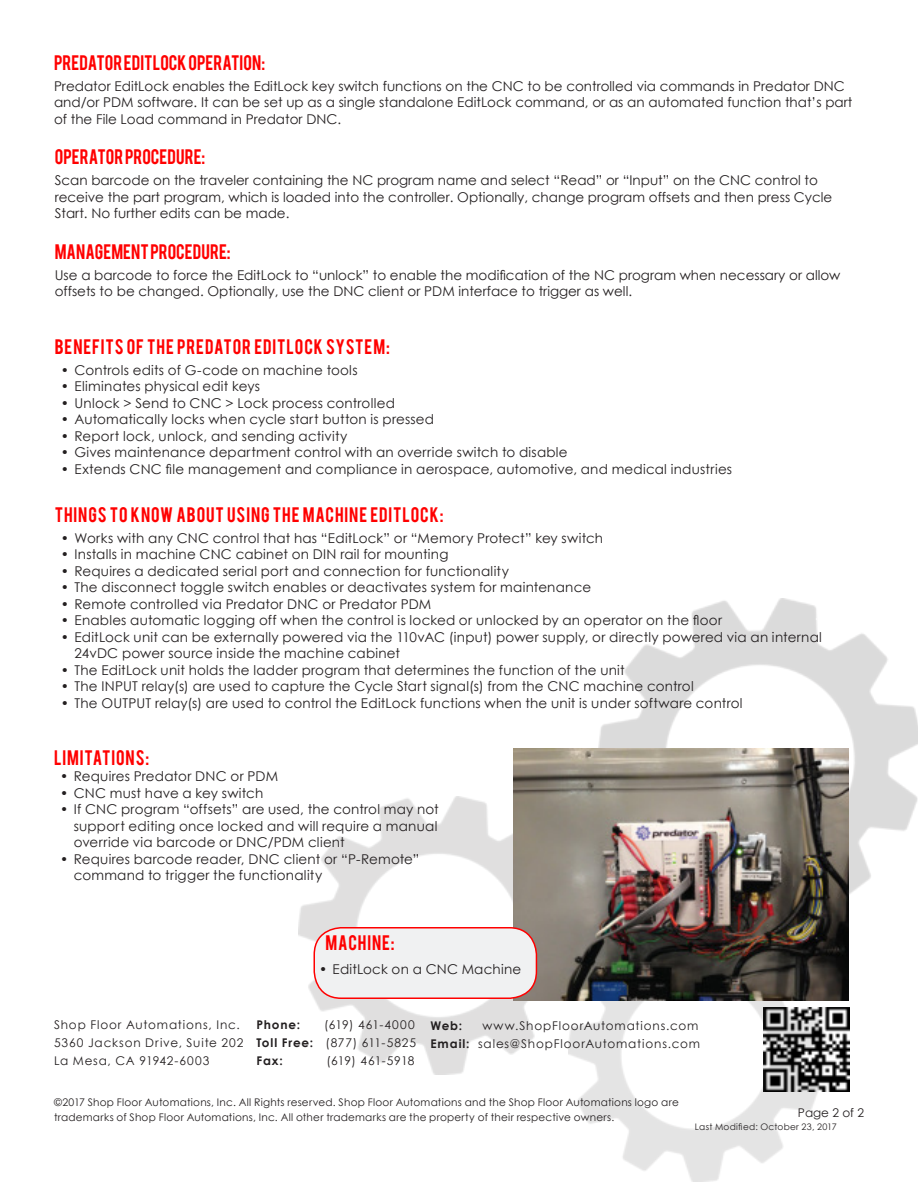
<style>
.page{position:relative;width:918px;height:1188px;background:#fff}
.page>*{position:absolute;margin:0;border:0;box-sizing:border-box;transform-origin:0 0}
.t1{font:16.5px "Bebas";letter-spacing:.05em;color:#f00}
.t2{font:16.5px "Bebas";letter-spacing:.005em;color:#f00}
.t3{font:13.5px/16.5px "Century Gothic";letter-spacing:.01em;color:#231f20}
.t4{font:12px/18px "Century Gothic";letter-spacing:.07em;color:#231f20;text-align:justify}
.t5{font:12px "Century Gothic";letter-spacing:.01em;color:#231f20}
.t6{font:700 12px "Century Gothic";letter-spacing:.07em;color:#231f20}
.t7{font:10.5px/15px "Century Gothic";letter-spacing:.02em;color:#231f20}
.t8{font:9px "Century Gothic";letter-spacing:.03em;color:#231f20}
.s1{font-weight:700}
</style>
<div class="page">
<img style="left:577px;top:1000px;width:246px;height:182px">
<img style="left:299px;top:796px;width:279px;height:279px">
<img style="left:599px;top:598px;width:319px;height:297px">
<img style="left:764px;top:1007px;width:85px;height:84px">
<img style="left:513px;top:748px;width:336px;height:252px">
<div style="left:314px;top:928px;width:222px;height:70px;background:#f0f1f2;border-radius:27px"></div>
<div style="left:314px;top:927px;width:223px;height:72px;border:2px solid #f00;border-radius:27px"></div>
<p class="t2" style="left:54px;top:54px;width:213px">PREDATOR EDITLOCK OPERATION:</p>
<p class="t3" style="left:54px;top:79px;width:800px">Predator EditLock enables the EditLock key switch functions on the CNC to be controlled via commands in Predator DNC and/or PDM software. It can be set up as a single standalone EditLock command, or as an automated function that’s part of the File Load command in Predator DNC.</p>
<p class="t2" style="left:55px;top:149px;width:152px">OPERATOR PROCEDURE:</p>
<p class="t3" style="left:55px;top:173px;width:779px">Scan barcode on the traveler containing the NC program name and select “Read” or “Input” on the CNC control to receive the part program, which is loaded into the controller. Optionally, change program offsets and then press Cycle<br>Start. No further edits can be made.</p>
<p class="t2" style="left:55px;top:243px;width:177px">MANAGEMENT PROCEDURE:</p>
<p class="t3" style="left:55px;top:268px;width:787px">Use a barcode to force the EditLock to “unlock” to enable the modification of the NC program when necessary or allow offsets to be changed. Optionally, use the DNC client or PDM interface to trigger as well.</p>
<p class="t1" style="left:55px;top:338px;width:337px">BENEFITS OF THE PREDATOR EDITLOCK SYSTEM:</p>
<p class="t3" style="left:61px;top:363px;width:298px">• Controls edits of G-code on machine tools</p>
<p class="t3" style="left:61px;top:379px;width:201px">• Eliminates physical edit keys</p>
<p class="t3" style="left:61px;top:396px;width:336px">• Unlock &gt; Send to CNC &gt; Lock process controlled</p>
<p class="t3" style="left:61px;top:412px;width:375px">• Automatically locks when cycle start button is pressed</p>
<p class="t3" style="left:61px;top:429px;width:288px">• Report lock, unlock, and sending activity</p>
<p class="t3" style="left:61px;top:445px;width:508px">• Gives maintenance department control with an override switch to disable</p>
<p class="t3" style="left:61px;top:462px;width:673px">• Extends CNC file management and compliance in aerospace, automotive, and medical industries</p>
<p class="t1" style="left:55px;top:506px;width:390px">THINGS TO KNOW ABOUT USING THE MACHINE EDITLOCK:</p>
<p class="t3" style="left:61px;top:531px;width:544px">• Works with any CNC control that has “EditLock” or “Memory Protect” key switch</p>
<p class="t3" style="left:61px;top:547px;width:389px">• Installs in machine CNC cabinet on DIN rail for mounting</p>
<p class="t3" style="left:61px;top:564px;width:449px">• Requires a dedicated serial port and connection for functionality</p>
<p class="t3" style="left:61px;top:580px;width:532px">• The disconnect toggle switch enables or deactivates system for maintenance</p>
<p class="t3" style="left:61px;top:597px;width:372px">• Remote controlled via Predator DNC or Predator PDM</p>
<p class="t3" style="left:61px;top:613px;width:663px">• Enables automatic logging off when the control is locked or unlocked by an operator on the floor</p>
<p class="t3" style="left:74px;top:630px;width:749px;text-indent:-14px">• EditLock unit can be externally powered via the 110vAC (input) power supply, or directly powered via an internal<br>24vDC power source inside the machine cabinet</p>
<p class="t3" style="left:61px;top:663px;width:565px">• The EditLock unit holds the ladder program that determines the function of the unit</p>
<p class="t3" style="left:61px;top:679px;width:634px">• The INPUT relay(s) are used to capture the Cycle Start signal(s) from the CNC machine control</p>
<p class="t3" style="left:61px;top:696px;width:683px">• The OUTPUT relay(s) are used to control the EditLock functions when the unit is under software control</p>
<p class="t1" style="left:54px;top:749px;width:97px">LIMITATIONS:</p>
<p class="t3" style="left:60px;top:769px;width:219px">• Requires Predator DNC or PDM</p>
<p class="t3" style="left:60px;top:786px;width:205px">• CNC must have a key switch</p>
<p class="t3" style="left:74px;top:802px;width:367px;text-align:justify;text-indent:-14px">• If CNC program “offsets” are used, the control may not support editing once locked and will require a manual override via barcode or DNC/PDM client</p>
<p class="t3" style="left:74px;top:852px;width:347px;text-indent:-14px">• Requires barcode reader, DNC client or “P-Remote” command to trigger the functionality</p>
<p class="t1" style="left:326px;top:935px;width:71px">MACHINE:</p>
<p class="t3" style="left:319px;top:963px;width:204px">• EditLock on a CNC Machine</p>
<p class="t4" style="left:54px;top:1017px;width:191px;text-align:left">Shop Floor Automations, Inc.<br>5360 Jackson Drive, Suite 202<br>La Mesa, CA 91942-6003</p>
<p class="t7" style="left:54px;top:1095px;width:626px">©2017 Shop Floor Automations, Inc. All Rights reserved. Shop Floor Automations and the Shop Floor Automations logo are trademarks of Shop Floor Automations, Inc. All other trademarks are the property of their respective owners.</p>
<p class="t4" style="left:256px;top:1017px;width:161px;text-indent:68px">(619) 461-4000<br><span class="s1">Toll Free:</span> (877) 611-5825<br><span class="s1">Fax:</span></p>
<p class="t6" style="left:256px;top:1018px;width:45px">Phone:</p>
<p class="t4" style="left:430px;top:1017px;width:271px;text-align:right">www.ShopFloorAutomations.com<br><span class="s1">Email:</span> sales@ShopFloorAutomations.com</p>
<p class="t6" style="left:430px;top:1018px;width:33px">Web:</p>
<p class="t5" style="left:327px;top:1056px;width:89px">(619) 461-5918</p>
<p class="t4" style="left:798px;top:1104px;width:68px">Page 2 of 2</p>
<p class="t8" style="left:695px;top:1120px;width:143px">Last Modified: October 23, 2017</p>
</div>
